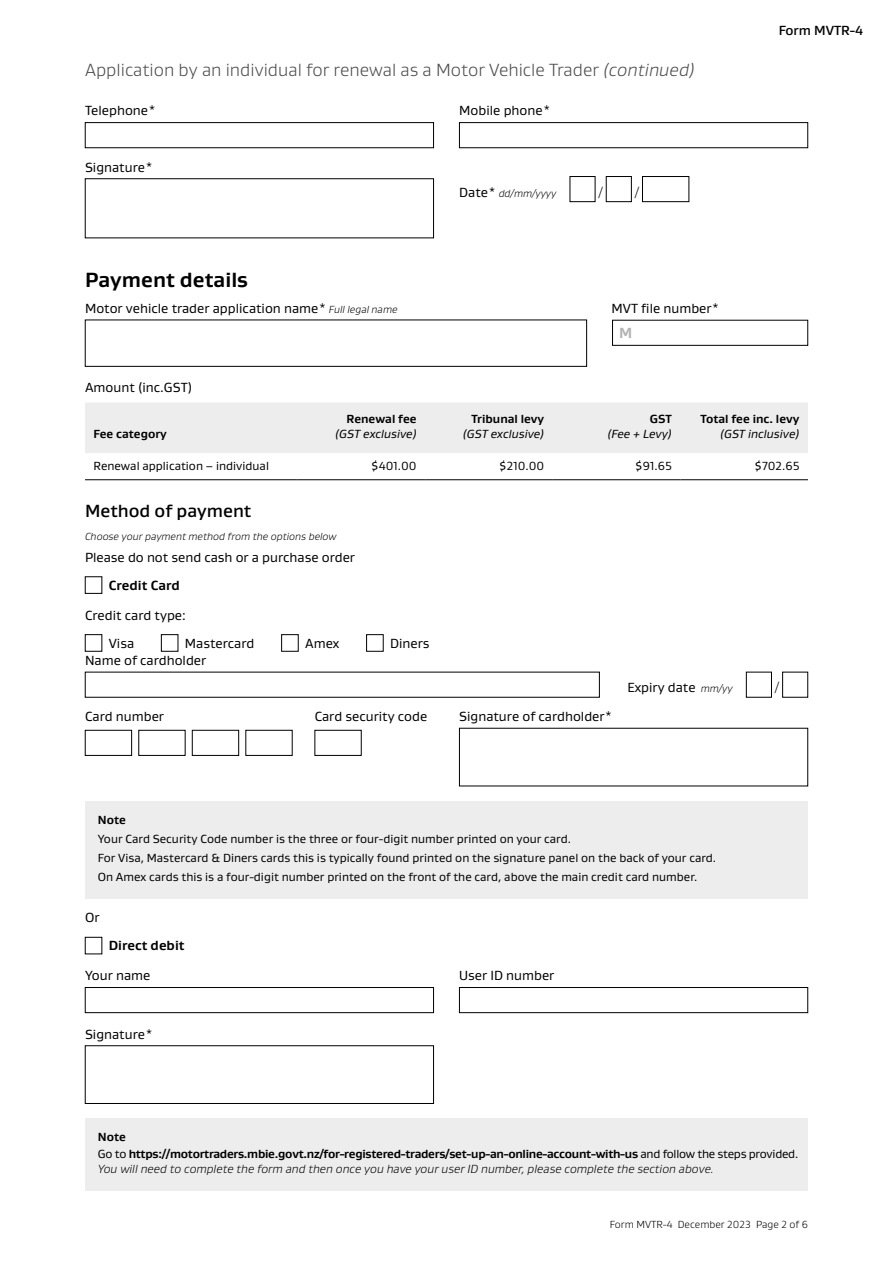
<style>
.page{position:relative;width:893px;height:1263px;background:#fff}
.page>*{position:absolute;margin:0;border:0;box-sizing:border-box;transform-origin:0 0}
.t1{font:700 21px "Gustan";color:#000}
.t2{font:300 18px "Gustan";color:#4a4a49}
.t3{font:500 18px "Gustan";color:#000}
.t4{font:700 15px "Gustan";color:#b3b2b2}
.t5{font:13.5px/27.9px "Gustan";color:#000}
.t6{font:700 13.5px "Gustan";color:#000}
.t7{font:500 13.5px "Gustan";color:#000}
.t8{font:300 13.5px "Gustan";color:#000}
.t9{font:12px/19.2px "Gustan";color:#000}
.t10{font:700 12px/17.1px "Gustan";letter-spacing:-.025em;color:#000}
.t11{font:italic 300 12px "Gustan";color:#000}
.t12{font:italic 12px "Gustan";color:#000}
.t13{font:700 12px "Gustan";color:#000}
.t14{font:italic 300 10.5px "Gustan";color:#000}
.t15{font:300 10.5px "Gustan";color:#000}
.s1{font-style:italic}
.s2{font-weight:400;font-style:normal;font-size:13.5px}
.s3{font-weight:300;font-style:italic;font-size:10.5px}
.s4{font-weight:400}
</style>
<div class="page">
<div style="left:85px;top:122px;width:349px;height:26px;border:1px solid #000"></div>
<div style="left:459px;top:122px;width:349px;height:26px;border:1px solid #000"></div>
<div style="left:570px;top:176px;width:25px;height:26px;border:1px solid #000"></div>
<div style="left:606px;top:176px;width:26px;height:26px;border:1px solid #000"></div>
<div style="left:642px;top:176px;width:47px;height:26px;border:1px solid #000"></div>
<div style="left:85px;top:403px;width:723px;height:50px;background:#ededed"></div>
<hr style="left:85px;top:479px;width:213px;height:1px;background:#000">
<hr style="left:298px;top:479px;width:127px;height:1px;background:#000">
<hr style="left:425px;top:479px;width:128px;height:1px;background:#000">
<hr style="left:553px;top:479px;width:127px;height:1px;background:#000">
<hr style="left:680px;top:479px;width:128px;height:1px;background:#000">
<div style="left:85px;top:576px;width:17px;height:18px;border:1px solid #000"></div>
<div style="left:85px;top:634px;width:17px;height:17px;border:1px solid #000"></div>
<div style="left:161px;top:634px;width:17px;height:17px;border:1px solid #000"></div>
<div style="left:281px;top:634px;width:17px;height:17px;border:1px solid #000"></div>
<div style="left:366px;top:634px;width:17px;height:17px;border:1px solid #000"></div>
<div style="left:746px;top:672px;width:26px;height:25px;border:1px solid #000"></div>
<div style="left:85px;top:730px;width:47px;height:26px;border:1px solid #000"></div>
<div style="left:139px;top:730px;width:46px;height:26px;border:1px solid #000"></div>
<div style="left:192px;top:730px;width:47px;height:26px;border:1px solid #000"></div>
<div style="left:246px;top:730px;width:46px;height:26px;border:1px solid #000"></div>
<div style="left:315px;top:730px;width:46px;height:26px;border:1px solid #000"></div>
<div style="left:85px;top:801px;width:723px;height:97px;background:#ededed"></div>
<div style="left:85px;top:937px;width:17px;height:17px;border:1px solid #000"></div>
<div style="left:85px;top:987px;width:349px;height:26px;border:1px solid #000"></div>
<div style="left:459px;top:987px;width:349px;height:26px;border:1px solid #000"></div>
<div style="left:85px;top:1045px;width:349px;height:59px;border:1px solid #000"></div>
<div style="left:85px;top:1118px;width:723px;height:72px;background:#ededed"></div>
<h2 class="t2" style="left:85px;top:58px;width:611px">Application by an individual for renewal as a Motor Vehicle Trader <span class="s1">(continued)</span></h2>
<p class="t5" style="left:85px;top:97px;width:73px">Telephone*</p>
<p class="t5" style="left:459px;top:97px;width:93px">Mobile phone*</p>
<p class="t5" style="left:85px;top:153px;width:70px">Signature*</p>
<p class="t14" style="left:459px;top:187px;width:99px"><span class="s2">Date*</span> dd/mm/yyyy</p>
<p class="t8" style="left:598px;top:184px;width:6px">/</p>
<p class="t8" style="left:635px;top:184px;width:6px">/</p>
<h1 class="t1" style="left:85px;top:266px;width:165px">Payment details</h1>
<p class="t5" style="left:85px;top:294px;width:314px">Motor vehicle trader application name* <span class="s3">Full legal name</span></p>
<p class="t5" style="left:612px;top:294px;width:110px">MVT file number*</p>
<p class="t4" style="left:619px;top:323px;width:15px">M</p>
<p class="t7" style="left:779px;top:21px;width:86px">Form MVTR-4</p>
<p class="t5" style="left:85px;top:373px;width:109px">Amount (inc.GST)</p>
<p class="t13" style="left:94px;top:426px;width:75px">Fee category</p>
<p class="t13" style="left:347px;top:411px;width:72px">Renewal fee</p>
<p class="t12" style="left:335px;top:426px;width:83px">(GST exclusive)</p>
<p class="t13" style="left:472px;top:411px;width:74px">Tribunal levy</p>
<p class="t12" style="left:463px;top:426px;width:83px">(GST exclusive)</p>
<p class="t10" style="left:650px;top:410px;width:23px">GST</p>
<p class="t12" style="left:607px;top:426px;width:66px">(Fee + Levy)</p>
<p class="t13" style="left:700px;top:411px;width:101px">Total fee inc. levy</p>
<p class="t12" style="left:720px;top:426px;width:81px">(GST inclusive)</p>
<p class="t9" style="left:94px;top:456px;width:177px">Renewal application – individual</p>
<p class="t9" style="left:371px;top:456px;width:47px">$401.00</p>
<p class="t9" style="left:499px;top:456px;width:47px">$210.00</p>
<p class="t9" style="left:635px;top:456px;width:38px">$91.65</p>
<p class="t9" style="left:754px;top:456px;width:47px">$702.65</p>
<h2 class="t3" style="left:85px;top:499px;width:168px">Method of payment</h2>
<p class="t14" style="left:85px;top:530px;width:253px">Choose your payment method from the options below</p>
<p class="t5" style="left:85px;top:543px;width:272px">Please do not send cash or a purchase order</p>
<p class="t6" style="left:109px;top:576px;width:72px">Credit Card</p>
<p class="t5" style="left:109px;top:601px;width:79px;text-indent:-24px">Credit card type:<br>Visa</p>
<p class="t5" style="left:185px;top:629px;width:71px">Mastercard</p>
<p class="t5" style="left:305px;top:629px;width:36px">Amex</p>
<p class="t5" style="left:390px;top:629px;width:41px">Diners</p>
<p class="t5" style="left:85px;top:646px;width:123px">Name of cardholder</p>
<p class="t5" style="left:85px;top:702px;width:81px">Card number</p>
<p class="t5" style="left:315px;top:702px;width:114px">Card security code</p>
<p class="t5" style="left:459px;top:702px;width:155px">Signature of cardholder*</p>
<p class="t5" style="left:627px;top:673px;width:107px">Expiry date <span class="s3">mm/yy</span></p>
<p class="t8" style="left:775px;top:679px;width:6px">/</p>
<p class="t10" style="left:98px;top:811px;width:30px">Note</p>
<p class="t9" style="left:98px;top:829px;width:620px">Your Card Security Code number is the three or four-digit number printed on your card.<br>For Visa, Mastercard &amp; Diners cards this is typically found printed on the signature panel on the back of your card.<br>On Amex cards this is a four-digit number printed on the front of the card, above the main credit card number.</p>
<p class="t5" style="left:85px;top:903px;width:16px">Or</p>
<p class="t6" style="left:109px;top:937px;width:77px">Direct debit</p>
<p class="t5" style="left:85px;top:961px;width:67px">Your name</p>
<p class="t5" style="left:459px;top:961px;width:97px">User ID number</p>
<p class="t5" style="left:85px;top:1020px;width:70px">Signature*</p>
<p class="t10" style="left:98px;top:1128px;width:702px">Note<br><span class="s4">Go to</span> https://motortraders.mbie.govt.nz/for-registered-traders/set-up-an-online-account-with-us <span class="s4">and follow the steps provided.</span></p>
<p class="t11" style="left:98px;top:1162px;width:618px">You will need to complete the form and then once you have your user ID number, please complete the section above.</p>
<p class="t15" style="left:610px;top:1218px;width:200px">Form MVTR-4 December 2023 Page 2 of 6</p>
</div>
